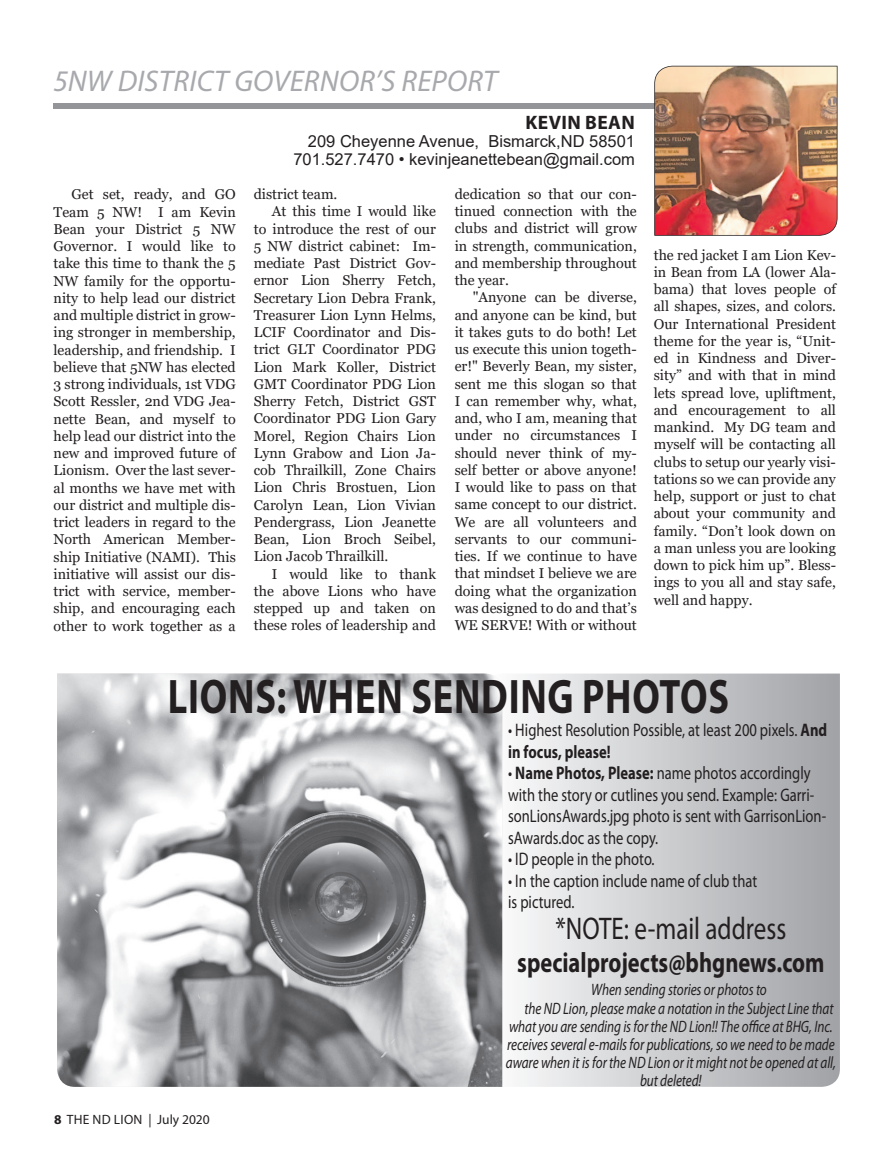
<style>
.page{position:relative;width:891px;height:1161px;background:#fff}
.page>*{position:absolute;margin:0;border:0;box-sizing:border-box;transform-origin:0 0}
.t1{font:700 48.75px "Myriad Pro";letter-spacing:.02em;color:#231f20;scale:.79 1}
.t2{font:31.35px "Myriad Pro";color:#231f20;scale:.8 1}
.t3{font:italic 30px "Myriad Pro";letter-spacing:.01em;color:#a8a9ad}
.t4{font:700 28.05px "Myriad Pro";color:#231f20;scale:.8 1}
.t5{font:700 19.5px "Myriad Pro";letter-spacing:.02em;color:#231f20}
.t6{font:18.15px/21.5px "Myriad Pro";color:#231f20;scale:.8 1}
.t7{font:italic 16.5px "Myriad Pro";letter-spacing:-.005em;color:#231f20;scale:.8 1}
.t8{font:16.5px/18px "Arial";color:#231f20;text-align:right}
.t9{font:14.25px/17.2px "Georgia";color:#231f20;text-align:justify}
.t10{font:13.5px "Myriad Pro";letter-spacing:.01em;color:#231f20}
.s1{font-weight:700}
</style>
<div class="page">
<svg style="left:502px;top:674px;width:338px;height:413px;background:#cccdcf"></svg>
<img style="left:57px;top:674px;width:445px;height:413px">
<div style="left:54px;top:103px;width:753px;height:6px;background:#939598"></div>
<img style="left:654px;top:66px;width:184px;height:170px">
<h3 class="t3" style="left:54px;top:70px;width:445px">5NW DISTRICT GOVERNOR’S REPORT</h3>
<h3 class="t5" style="left:525px;top:115px;width:111px">KEVIN BEAN</h3>
<p class="t8" style="left:293px;top:132px;width:343px">209 Cheyenne Avenue, Bismarck,ND 58501<br>701.527.7470 • kevinjeanettebean@gmail.com</p>
<p class="t9" style="left:54px;top:186px;width:184px;text-indent:18px">Get set, ready, and GO Team 5 NW! I am Kevin Bean your District 5 NW Governor. I would like to take this time to thank the 5<br>NW family for the opportu&shy;nity to help lead our district and multiple district in grow&shy;ing stronger in membership, leadership, and friendship. I believe that 5NW has elected 3 strong individuals, 1st VDG Scott Ressler, 2nd VDG Jea&shy;nette Bean, and myself to help lead our district into the new and improved future of Lionism. Over the last sever&shy;al months we have met with our district and multiple dis&shy;trict leaders in regard to the North American Member&shy;ship Initiative (NAMI). This initiative will assist our dis&shy;trict with service, member&shy;ship, and encouraging each other to work together as a</p>
<p class="t9" style="left:254px;top:185px;width:85px">district team.</p>
<p class="t9" style="left:272px;top:203px;width:166px">At this time I would like</p>
<p class="t9" style="left:254px;top:220px;width:184px">to introduce the rest of our</p>
<p class="t9" style="left:254px;top:237px;width:184px">5 NW district cabinet: Im-</p>
<p class="t9" style="left:254px;top:254px;width:184px">mediate Past District Gov-</p>
<p class="t9" style="left:254px;top:272px;width:184px">ernor Lion Sherry Fetch,</p>
<p class="t9" style="left:254px;top:289px;width:184px">Secretary Lion Debra Frank,</p>
<p class="t9" style="left:254px;top:306px;width:184px">Treasurer Lion Lynn Helms,</p>
<p class="t9" style="left:254px;top:323px;width:184px">LCIF Coordinator and Dis-</p>
<p class="t9" style="left:254px;top:341px;width:184px">trict GLT Coordinator PDG</p>
<p class="t9" style="left:254px;top:358px;width:184px">Lion Mark Koller, District</p>
<p class="t9" style="left:254px;top:375px;width:184px">GMT Coordinator PDG Lion</p>
<p class="t9" style="left:254px;top:392px;width:184px">Sherry Fetch, District GST</p>
<p class="t9" style="left:254px;top:410px;width:184px">Coordinator PDG Lion Gary</p>
<p class="t9" style="left:254px;top:427px;width:184px">Morel, Region Chairs Lion</p>
<p class="t9" style="left:254px;top:444px;width:184px">Lynn Grabow and Lion Ja-</p>
<p class="t9" style="left:254px;top:461px;width:184px">cob Thrailkill, Zone Chairs</p>
<p class="t9" style="left:254px;top:479px;width:184px">Lion Chris Brostuen, Lion</p>
<p class="t9" style="left:254px;top:496px;width:184px">Carolyn Lean, Lion Vivian</p>
<p class="t9" style="left:254px;top:513px;width:184px">Pendergrass, Lion Jeanette</p>
<p class="t9" style="left:254px;top:530px;width:184px">Bean, Lion Broch Seibel,</p>
<p class="t9" style="left:254px;top:548px;width:136px">Lion Jacob Thrailkill.</p>
<p class="t9" style="left:272px;top:565px;width:166px">I would like to thank</p>
<p class="t9" style="left:254px;top:582px;width:184px">the above Lions who have</p>
<p class="t9" style="left:254px;top:599px;width:184px">stepped up and taken on</p>
<p class="t9" style="left:254px;top:617px;width:184px">these roles of leadership and</p>
<p class="t9" style="left:455px;top:185px;width:184px">dedication so that our con&shy;tinued connection with the clubs and district will grow in strength, communication, and membership throughout the year.</p>
<p class="t9" style="left:455px;top:289px;width:184px;text-indent:18px">"Anyone can be diverse, and anyone can be kind, but it takes guts to do both! Let us execute this union togeth&shy;er!" Beverly Bean, my sister, sent me this slogan so that I can remember why, what, and, who I am, meaning that under no circumstances I should never think of my&shy;self better or above anyone!<br>I would like to pass on that same concept to our district.<br>We are all volunteers and servants to our communi&shy;ties. If we continue to have that mindset I believe we are doing what the organization was designed to do and that’s WE SERVE! With or without</p>
<p class="t9" style="left:654px;top:246px;width:184px">the red jacket I am Lion Kev&shy;in Bean from LA (lower Ala&shy;bama) that loves people of all shapes, sizes, and colors.<br>Our International President theme for the year is, “Unit&shy;ed in Kindness and Diver&shy;sity” and with that in mind lets spread love, upliftment, and encouragement to all mankind. My DG team and myself will be contacting all clubs to setup our yearly visi&shy;tations so we can provide any help, support or just to chat about your community and family. “Don’t look down on a man unless you are looking down to pick him up”. Bless&shy;ings to you all and stay safe, well and happy.</p>
<h1 class="t1" style="left:168px;top:679px;width:712px">LIONS: WHEN SENDING PHOTOS</h1>
<p class="t6" style="left:508px;top:721px;width:400px">• Highest Resolution Possible, at least 200 pixels. <span class="s1">And in focus, please!</span></p>
<p class="t6" style="left:508px;top:764px;width:399px">• <span class="s1">Name Photos, Please:</span> name photos accordingly with the story or cutlines you send. Example: Garri&shy;sonLionsAwards.jpg photo is sent with GarrisonLion&shy;sAwards.doc as the copy.</p>
<p class="t6" style="left:508px;top:850px;width:185px">• ID people in the photo.</p>
<p class="t6" style="left:508px;top:871px;width:313px">• In the caption include name of club that is pictured.</p>
<p class="t10" style="left:54px;top:1114px;width:157px"><span class="s1">8</span> THE ND LION | July 2020</p>
<h2 class="t2" style="left:555px;top:917px;width:290px">*NOTE: e-mail address</h2>
<h3 class="t4" style="left:517px;top:952px;width:386px">specialprojects@bhgnews.com</h3>
<p class="t7" style="left:591px;top:984px;width:221px">When sending stories or photos to</p>
<p class="t7" style="left:525px;top:1002px;width:388px">the ND Lion, please make a notation in the Subject Line that</p>
<p class="t7" style="left:509px;top:1020px;width:406px">what you are sending is for the ND Lion!! The office at BHG, Inc.</p>
<p class="t7" style="left:507px;top:1038px;width:411px">receives several e-mails for publications, so we need to be made</p>
<p class="t7" style="left:506px;top:1056px;width:414px">aware when it is for the ND Lion or it might not be opened at all,</p>
<p class="t7" style="left:640px;top:1074px;width:79px">but deleted!</p>
</div>
